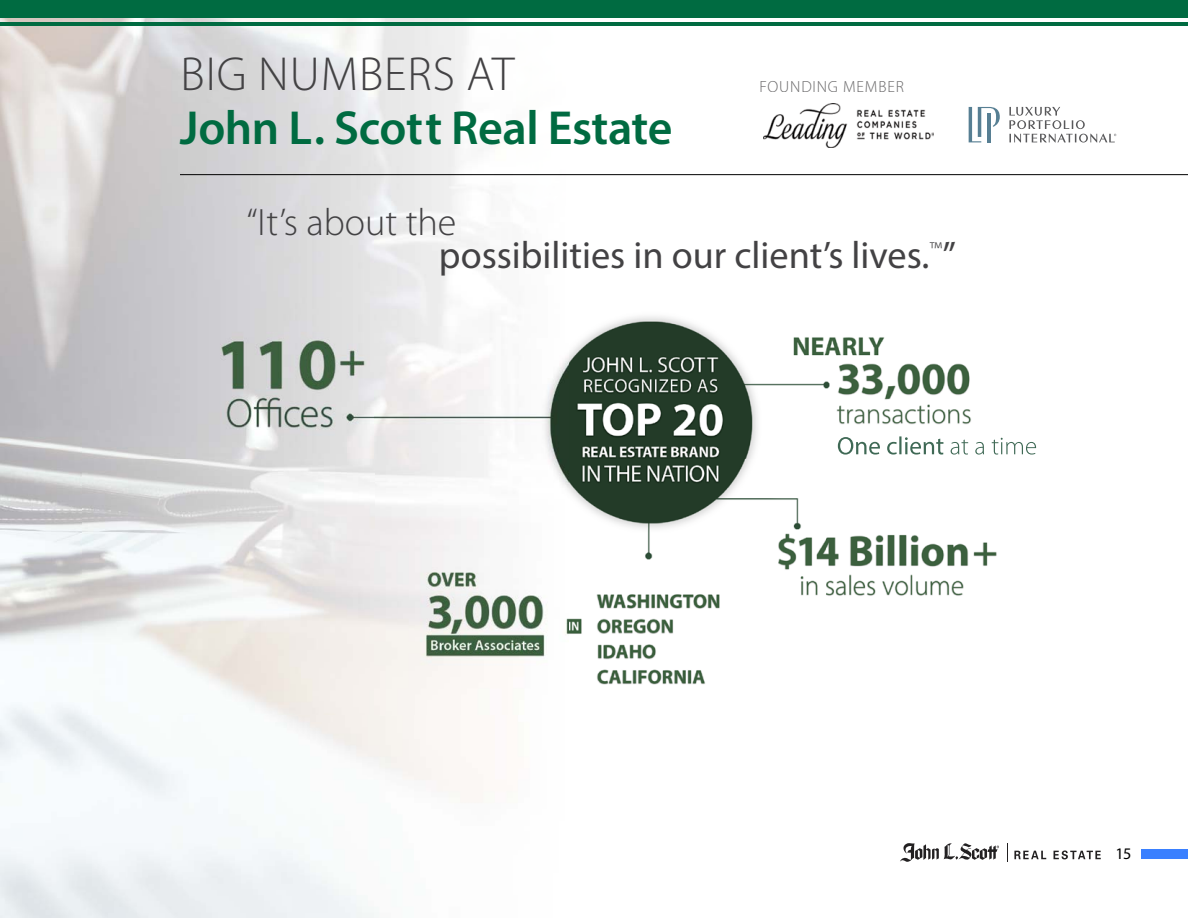
<style>
.page{position:relative;width:1188px;height:918px;background:#fff}
.page>*{position:absolute;margin:0;border:0;box-sizing:border-box;transform-origin:0 0}
.t1{font:600 48px "Myriad Pro";letter-spacing:-.01em;color:#006b41}
.t2{font:300 48px "Myriad Pro";letter-spacing:.02em;color:#434244}
.t3{font:38.25px/33px "Myriad Pro";color:#434244}
.t4{font:300 16.2px "Myriad Pro";letter-spacing:.05em;color:#696869}
.t5{font:16.2px "Myriad Pro";color:#000}
.s1{font-weight:300}
</style>
<div class="page">
<img style="left:0;top:17px;width:517px;height:224px">
<img style="left:517px;top:17px;width:51px;height:159px">
<img style="left:83px;top:206px;width:954px;height:508px">
<img style="left:838px;top:436px;width:105px;height:19px">
<img style="left:944px;top:438px;width:92px;height:17px">
<svg style="left:969px;top:107px;width:31px;height:35px"></svg>
<hr style="left:987px;top:113px;width:3px;height:29px;background:#577f93">
<svg style="left:1009px;top:107px;width:107px;height:36px"></svg>
<img style="left:764px;top:104px;width:170px;height:43px">
<hr style="left:180px;top:174px;width:1008px;height:1px;background:#000">
<svg style="left:900px;top:843px;width:99px;height:19px"></svg>
<svg style="left:1007px;top:843px;width:1px;height:19px"></svg>
<svg style="left:1054px;top:850px;width:47px;height:9px"></svg>
<svg style="left:1014px;top:851px;width:32px;height:8px"></svg>
<div style="left:1142px;top:849px;width:46px;height:10px;background:#3a80ff"></div>
<div style="left:0;top:0;width:1188px;height:17px;background:#006b41"></div>
<hr style="left:0;top:22px;width:1188px;height:3px;background:#006b41">
<p class="t2" style="left:180px;top:45px;width:335px">BIG NUMBERS AT</p>
<p class="t1" style="left:180px;top:97px;width:494px">John L. Scott Real Estate</p>
<p class="t4" style="left:759px;top:77px;width:146px">FOUNDING MEMBER</p>
<p class="t3" style="left:439px;top:205px;width:518px;text-indent:-193px"><span class="s1">“It’s about the<br></span>possibilities in our client’s lives.<sup>™</sup>”</p>
<p class="t5" style="left:1115px;top:844px;width:18px">15</p>
</div>
